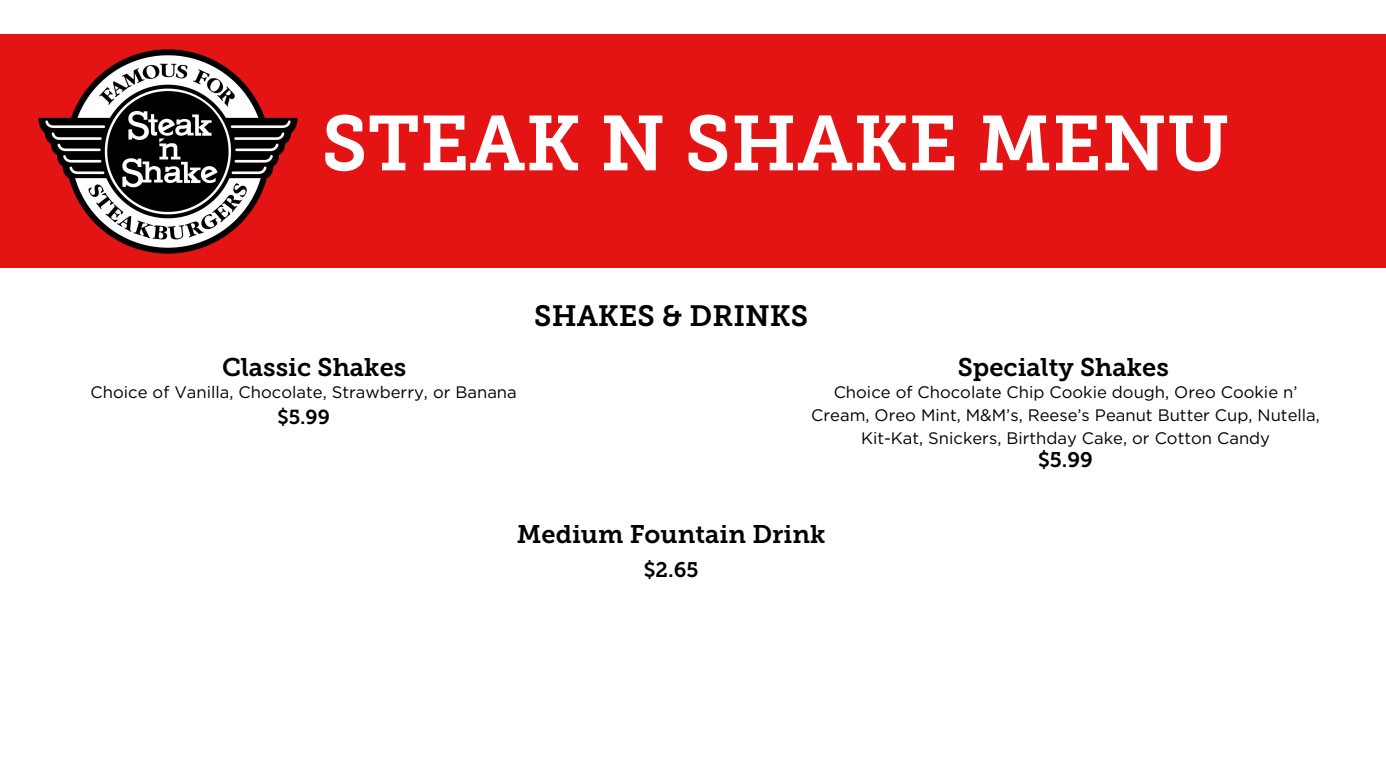
<style>
.page{position:relative;width:1386px;height:779px;background:#fff}
.page>*{position:absolute;margin:0;border:0;box-sizing:border-box;transform-origin:0 0}
.t1{font:77.26px "Museo Slab 700";color:#fff}
.t2{font:29.22px "Museo Slab 700";color:#000}
.t3{font:25.38px "Museo Slab 700";color:#000}
.t4{font:21px "Museo Slab 700";color:#000}
.t5{font:20.12px "Museo Slab 700";color:#000}
.t6{font:16.62px/22.9px "Gotham HTF";color:#000;text-align:center}
</style>
<div class="page">
<div style="left:0;top:35px;width:1385px;height:233px;background:#e41414"></div>
<img style="left:27px;top:34px;width:282px;height:220px">
<h1 class="t1" style="left:321px;top:98px;width:909px">STEAK N SHAKE MENU</h1>
<p class="t3" style="left:222px;top:352px;width:186px">Classic Shakes</p>
<h3 class="t6" style="left:91px;top:380px;width:428px">Choice of Vanilla, Chocolate, Strawberry, or Banana</h3>
<h2 class="t5" style="left:277px;top:405px;width:54px">$5.99</h2>
<h4 class="t2" style="left:534px;top:298px;width:275px">SHAKES &amp; DRINKS</h4>
<p class="t3" style="left:957px;top:352px;width:213px">Specialty Shakes</p>
<h3 class="t6" style="left:811px;top:380px;width:510px">Choice of Chocolate Chip Cookie dough, Oreo Cookie n’<br>Cream, Oreo Mint, M&amp;M’s, Reese’s Peanut Butter Cup, Nutella,<br>Kit-Kat, Snickers, Birthday Cake, or Cotton Candy</h3>
<h4 class="t4" style="left:1038px;top:448px;width:56px">$5.99</h4>
<h3 class="t3" style="left:517px;top:519px;width:310px">Medium Fountain Drink</h3>
<h4 class="t4" style="left:644px;top:557px;width:56px">$2.65</h4>
</div>
